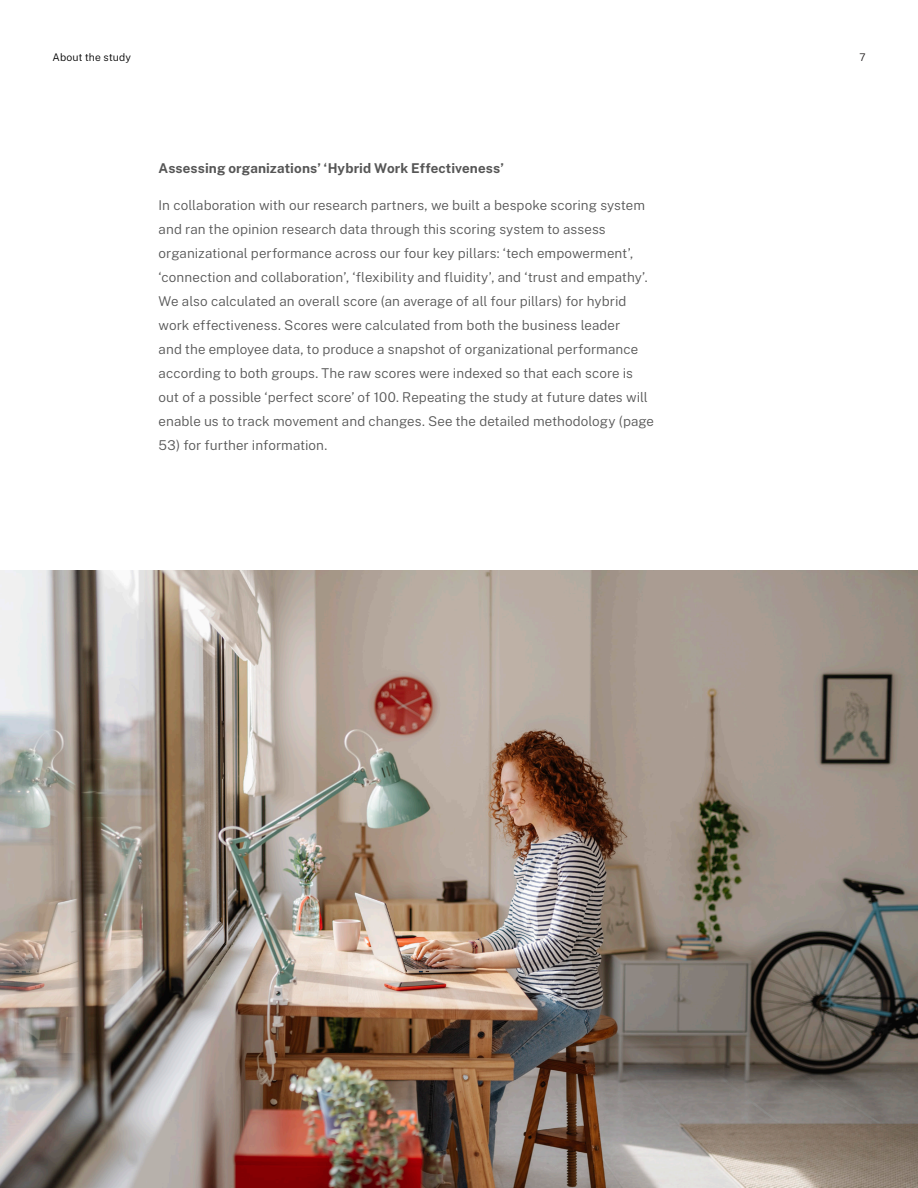
<style>
.page{position:relative;width:918px;height:1188px;background:#fff}
.page>*{position:absolute;margin:0;border:0;box-sizing:border-box;transform-origin:0 0}
.Body{font:300 13.5px/24px "Public Sans";letter-spacing:.005em;color:#565656}
.Body-2{font:700 13.5px "Public Sans";letter-spacing:.005em;color:#565656}
.t1{font:300 10.5px "Public Sans";letter-spacing:.02em;color:#000}
.t2{font:300 10.5px "Public Sans";color:#231f20}
</style>
<div class="page">
<img style="left:1px;top:570px;width:917px;height:618px">
<p class="t1" style="left:52px;top:49px;width:80px">About the study</p>
<p class="t2" style="left:859px;top:49px;width:8px">7</p>
<p class="Body-2" style="left:159px;top:157px;width:347px">Assessing organizations’ ‘Hybrid Work Effectiveness’</p>
<p class="Body" style="left:159px;top:192px;width:497px">In collaboration with our research partners, we built a bespoke scoring system and ran the opinion research data through this scoring system to assess organizational performance across our four key pillars: ‘tech empowerment’, ‘connection and collaboration’, ‘flexibility and fluidity’, and ‘trust and empathy’.<br>We also calculated an overall score (an average of all four pillars) for hybrid work effectiveness. Scores were calculated from both the business leader<br>and the employee data, to produce a snapshot of organizational performance according to both groups. The raw scores were indexed so that each score is out of a possible ‘perfect score’ of 100. Repeating the study at future dates will enable us to track movement and changes. See the detailed methodology (page</p>
<p class="Body" style="left:159px;top:432px;width:170px">53) for further information.</p>
</div>
